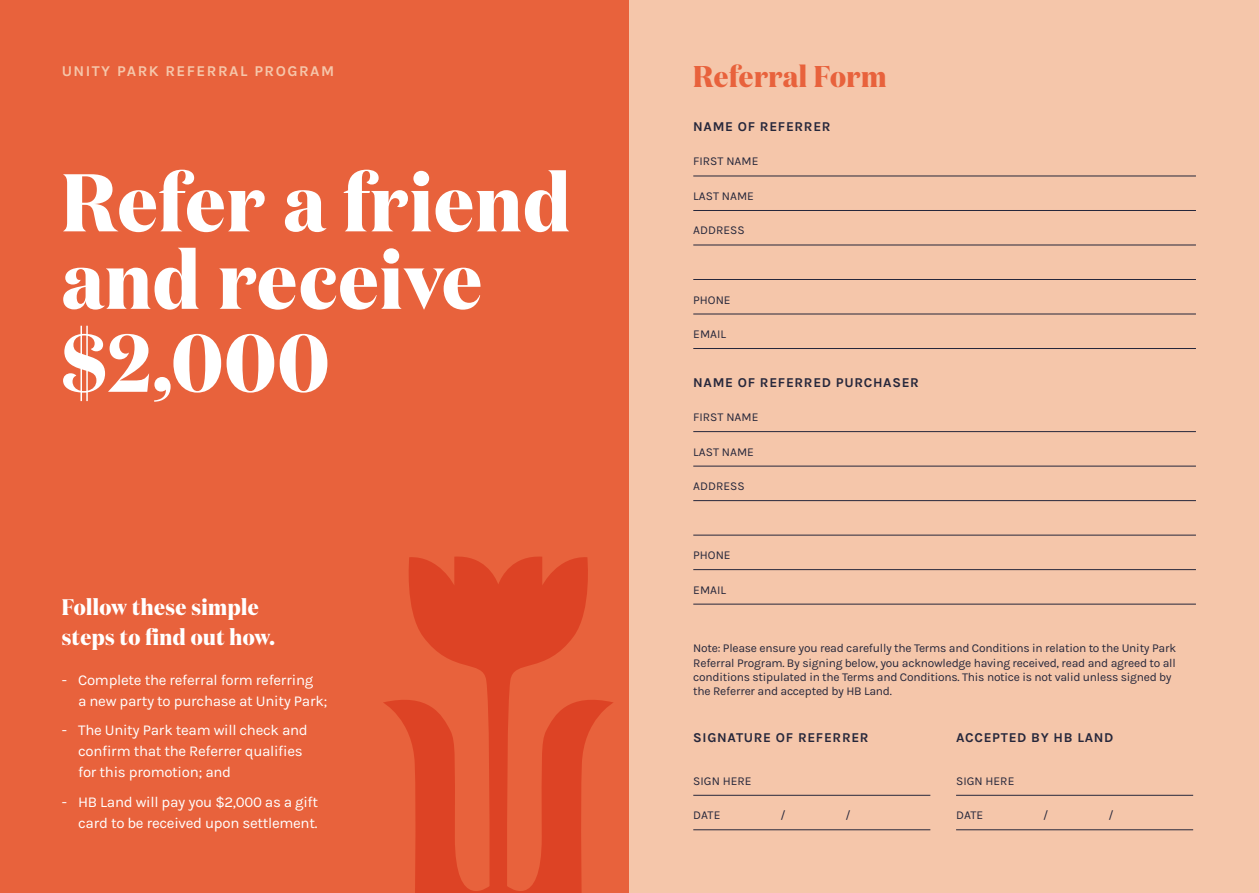
<style>
.page{position:relative;width:1259px;height:893px;background:#fff}
.page>*{position:absolute;margin:0;border:0;box-sizing:border-box;transform-origin:0 0}
.t1{font:700 81.6px/80.2px "Domaine Disp Nar";letter-spacing:.02em;color:#fff}
.t2{font:700 30px "Domaine Disp Nar";letter-spacing:.02em;color:#e8623c}
.t3{font:700 22.5px/30px "Domaine Disp Nar";letter-spacing:.02em;color:#fff}
.t4{font:15px/21px "Karla";letter-spacing:-.02em;color:#fff}
.t5{font:700 15px "Karla";letter-spacing:.1em;color:#f5c6aa}
.t6{font:700 13.5px "Karla";letter-spacing:.05em;color:#26273b}
.t7{font:12px/14.4px "Karla";letter-spacing:-.02em;color:#26273b}
.t8{font:12px "Karla";color:#26273b}
</style>
<div class="page">
<div style="left:0;top:0;width:629px;height:893px;background:#e8623c"></div>
<div style="left:629px;top:0;width:630px;height:893px;background:#f5c6aa"></div>
<hr style="left:693px;top:176px;width:503px;height:1px;background:#26273b">
<hr style="left:693px;top:210px;width:503px;height:1px;background:#26273b">
<hr style="left:693px;top:245px;width:503px;height:1px;background:#26273b">
<hr style="left:693px;top:279px;width:503px;height:1px;background:#26273b">
<hr style="left:693px;top:314px;width:503px;height:1px;background:#26273b">
<hr style="left:693px;top:348px;width:503px;height:1px;background:#26273b">
<hr style="left:693px;top:431px;width:503px;height:1px;background:#26273b">
<hr style="left:693px;top:466px;width:503px;height:1px;background:#26273b">
<hr style="left:693px;top:500px;width:503px;height:1px;background:#26273b">
<hr style="left:693px;top:535px;width:503px;height:1px;background:#26273b">
<hr style="left:693px;top:569px;width:503px;height:1px;background:#26273b">
<hr style="left:693px;top:604px;width:503px;height:1px;background:#26273b">
<hr style="left:693px;top:795px;width:237px;height:1px;background:#26273b">
<hr style="left:693px;top:829px;width:237px;height:1px;background:#26273b">
<hr style="left:956px;top:795px;width:237px;height:1px;background:#26273b">
<hr style="left:956px;top:829px;width:237px;height:1px;background:#26273b">
<svg style="left:383px;top:556px;width:230px;height:337px"></svg>
<p class="t5" style="left:62px;top:62px;width:274px">UNITY PARK REFERRAL PROGRAM</p>
<h1 class="t1" style="left:62px;top:162px;width:510px">Refer a friend and receive $2,000</h1>
<h3 class="t3" style="left:62px;top:592px;width:215px">Follow these simple steps to find out how.</h3>
<p class="t4" style="left:78px;top:669px;width:251px;text-indent:-16px">- Complete the referral form referring<br>a new party to purchase at Unity Park;</p>
<p class="t4" style="left:78px;top:720px;width:231px;text-indent:-16px">- The Unity Park team will check and confirm that the Referrer qualifies for this promotion; and</p>
<p class="t4" style="left:62px;top:791px;width:258px;text-align:right">- HB Land will pay you $2,000 as a gift card to be received upon settlement.</p>
<h2 class="t2" style="left:693px;top:58px;width:195px">Referral Form</h2>
<p class="t6" style="left:693px;top:119px;width:139px">NAME OF REFERRER</p>
<p class="t8" style="left:693px;top:155px;width:67px">FIRST NAME</p>
<p class="t8" style="left:693px;top:189px;width:62px">LAST NAME</p>
<p class="t8" style="left:693px;top:224px;width:53px">ADDRESS</p>
<p class="t7" style="left:693px;top:292px;width:39px">PHONE</p>
<p class="t7" style="left:693px;top:327px;width:34px">EMAIL</p>
<p class="t6" style="left:693px;top:374px;width:227px">NAME OF REFERRED PURCHASER</p>
<p class="t8" style="left:693px;top:411px;width:67px">FIRST NAME</p>
<p class="t8" style="left:693px;top:445px;width:62px">LAST NAME</p>
<p class="t8" style="left:693px;top:480px;width:53px">ADDRESS</p>
<p class="t7" style="left:693px;top:548px;width:39px">PHONE</p>
<p class="t7" style="left:693px;top:583px;width:34px">EMAIL</p>
<p class="t7" style="left:693px;top:641px;width:484px">Note: Please ensure you read carefully the Terms and Conditions in relation to the Unity Park Referral Program. By signing below, you acknowledge having received, read and agreed to all conditions stipulated in the Terms and Conditions. This notice is not valid unless signed by the Referrer and accepted by HB Land.</p>
<p class="t6" style="left:693px;top:729px;width:177px">SIGNATURE OF REFERRER</p>
<p class="t8" style="left:693px;top:774px;width:60px">SIGN HERE</p>
<p class="t7" style="left:693px;top:808px;width:29px">DATE</p>
<p class="t7" style="left:780px;top:808px;width:7px">/</p>
<p class="t7" style="left:845px;top:808px;width:7px">/</p>
<p class="t6" style="left:956px;top:729px;width:159px">ACCEPTED BY HB LAND</p>
<p class="t8" style="left:956px;top:774px;width:60px">SIGN HERE</p>
<p class="t7" style="left:956px;top:808px;width:29px">DATE</p>
<p class="t7" style="left:1043px;top:808px;width:7px">/</p>
<p class="t7" style="left:1108px;top:808px;width:7px">/</p>
</div>
